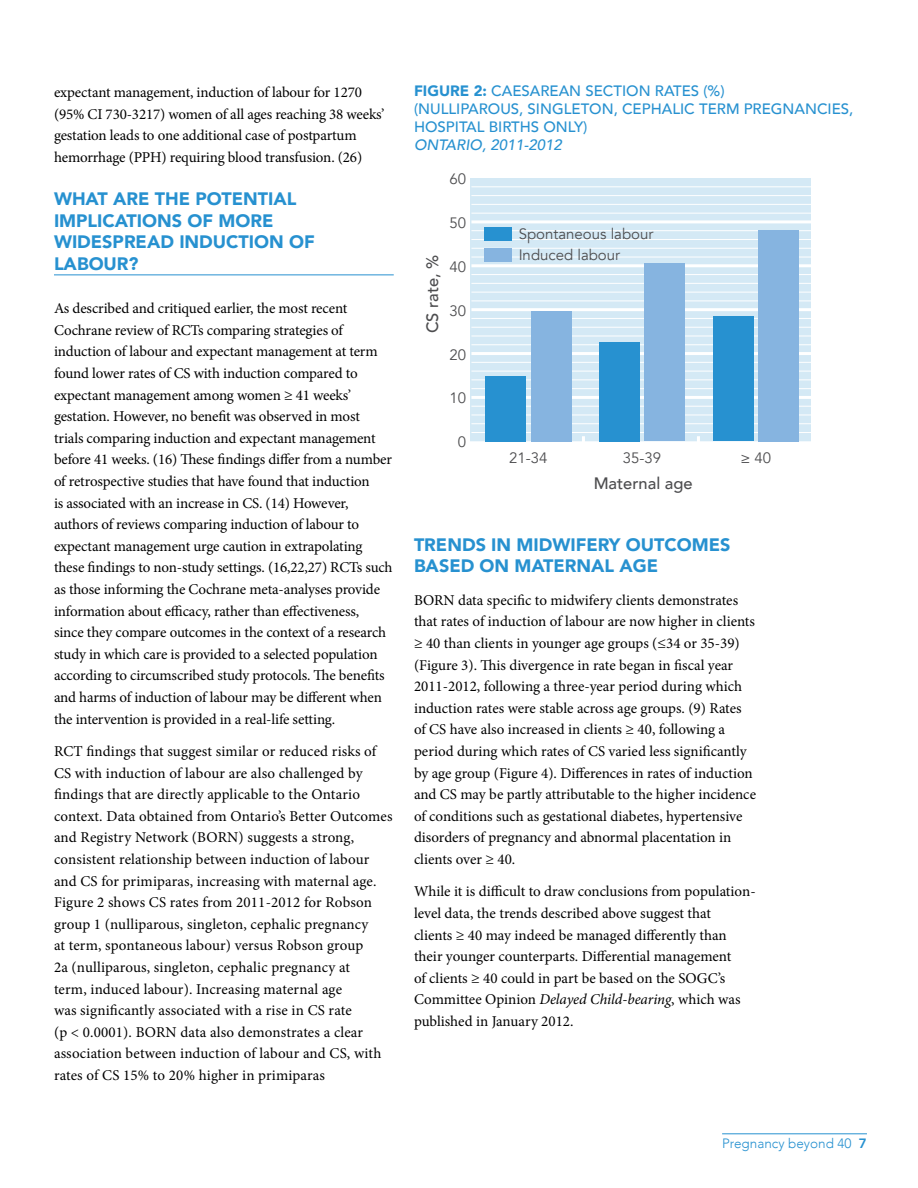
<style>
.page{position:relative;width:918px;height:1188px;background:#fff}
.page>*{position:absolute;margin:0;border:0;box-sizing:border-box;transform-origin:0 0}
.t1{font:900 18px/21.6px "Avenir";color:#2791d0}
.t2{font:500 16.5px "Avenir";color:#4d4d4f}
.t3{font:15px/21.6px "Minion Pro";letter-spacing:-.005em;color:#000}
.t4{font:500 15px/18px "Avenir";color:#2791d0}
.t5{font:15px/21px "Avenir";color:#4d4d4f}
.t6{font:italic 500 15px "Avenir";color:#2791d0}
.t7{font:300 13.5px "Avenir";color:#2791d0}
.s1{font-weight:900}
.s2{font-style:italic}
.s3{font-weight:800}
</style>
<div class="page">
<hr style="left:722px;top:1134px;width:145px;height:1px;background:#2791d0">
<hr style="left:54px;top:274px;width:340px;height:1px;background:#2791d0">
<div style="left:470px;top:178px;width:341px;height:265px;background:#d4e9f5"></div>
<hr style="left:468px;top:441px;width:345px;height:3px;background:#fff">
<svg style="left:582px;top:436px;width:3px;height:5px"></svg>
<svg style="left:697px;top:436px;width:3px;height:5px"></svg>
<hr style="left:471px;top:396px;width:342px;height:3px;background:#fff">
<hr style="left:471px;top:352px;width:342px;height:3px;background:#fff">
<hr style="left:471px;top:308px;width:342px;height:3px;background:#fff">
<hr style="left:471px;top:264px;width:342px;height:3px;background:#fff">
<hr style="left:471px;top:220px;width:342px;height:3px;background:#fff">
<hr style="left:471px;top:432px;width:342px;height:1px;background:#fff">
<hr style="left:471px;top:423px;width:342px;height:1px;background:#fff">
<hr style="left:471px;top:415px;width:342px;height:1px;background:#fff">
<hr style="left:471px;top:406px;width:342px;height:1px;background:#fff">
<hr style="left:471px;top:388px;width:342px;height:1px;background:#fff">
<hr style="left:471px;top:379px;width:342px;height:1px;background:#fff">
<hr style="left:471px;top:371px;width:342px;height:1px;background:#fff">
<hr style="left:471px;top:362px;width:342px;height:1px;background:#fff">
<hr style="left:471px;top:344px;width:342px;height:1px;background:#fff">
<hr style="left:471px;top:336px;width:342px;height:1px;background:#fff">
<hr style="left:471px;top:327px;width:342px;height:1px;background:#fff">
<hr style="left:471px;top:318px;width:342px;height:1px;background:#fff">
<hr style="left:471px;top:301px;width:342px;height:1px;background:#fff">
<hr style="left:471px;top:292px;width:342px;height:1px;background:#fff">
<hr style="left:471px;top:283px;width:342px;height:1px;background:#fff">
<hr style="left:471px;top:274px;width:342px;height:1px;background:#fff">
<hr style="left:471px;top:257px;width:342px;height:1px;background:#fff">
<hr style="left:471px;top:248px;width:342px;height:1px;background:#fff">
<hr style="left:471px;top:239px;width:342px;height:1px;background:#fff">
<hr style="left:471px;top:230px;width:342px;height:1px;background:#fff">
<hr style="left:471px;top:213px;width:342px;height:1px;background:#fff">
<hr style="left:471px;top:204px;width:342px;height:1px;background:#fff">
<hr style="left:471px;top:195px;width:342px;height:1px;background:#fff">
<hr style="left:471px;top:186px;width:342px;height:1px;background:#fff">
<div style="left:531px;top:311px;width:41px;height:130px;background:#86b4e0"></div>
<div style="left:644px;top:264px;width:41px;height:177px;background:#86b4e0"></div>
<div style="left:758px;top:230px;width:41px;height:211px;background:#86b4e0"></div>
<div style="left:485px;top:376px;width:41px;height:65px;background:#2791d0"></div>
<div style="left:599px;top:342px;width:41px;height:99px;background:#2791d0"></div>
<div style="left:713px;top:317px;width:41px;height:124px;background:#2791d0"></div>
<div style="left:485px;top:227px;width:27px;height:13px;background:#2791d0"></div>
<div style="left:485px;top:248px;width:27px;height:13px;background:#86b4e0"></div>
<p class="t3" style="left:54px;top:82px;width:332px">expectant management, induction of labour for 1270 (95% CI 730-3217) women of all ages reaching 38 weeks’ gestation leads to one additional case of postpartum hemorrhage (PPH) requiring blood transfusion. (26)</p>
<p class="t1" style="left:54px;top:188px;width:262px">WHAT ARE THE POTENTIAL<br>IMPLICATIONS OF MORE<br>WIDESPREAD INDUCTION OF<br>LABOUR?</p>
<p class="t3" style="left:54px;top:298px;width:340px">As described and critiqued earlier, the most recent Cochrane review of RCTs comparing strategies of induction of labour and expectant management at term found lower rates of CS with induction compared to expectant management among women ≥ 41 weeks’ gestation. However, no benefit was observed in most trials comparing induction and expectant management before 41 weeks. (16) These findings differ from a number of retrospective studies that have found that induction<br>is associated with an increase in CS. (14) However, authors of reviews comparing induction of labour to expectant management urge caution in extrapolating these findings to non-study settings. (16,22,27) RCTs such as those informing the Cochrane meta-analyses provide information about efficacy, rather than effectiveness, since they compare outcomes in the context of a research study in which care is provided to a selected population according to circumscribed study protocols. The benefits and harms of induction of labour may be different when the intervention is provided in a real-life setting.</p>
<p class="t3" style="left:54px;top:740px;width:340px">RCT findings that suggest similar or reduced risks of CS with induction of labour are also challenged by findings that are directly applicable to the Ontario context. Data obtained from Ontario’s Better Outcomes and Registry Network (BORN) suggests a strong, consistent relationship between induction of labour and CS for primiparas, increasing with maternal age.<br>Figure 2 shows CS rates from 2011-2012 for Robson group 1 (nulliparous, singleton, cephalic pregnancy<br>at term, spontaneous labour) versus Robson group<br>2a (nulliparous, singleton, cephalic pregnancy at<br>term, induced labour). Increasing maternal age<br>was significantly associated with a rise in CS rate<br>(p &lt; 0.0001). BORN data also demonstrates a clear association between induction of labour and CS, with rates of CS 15% to 20% higher in primiparas</p>
<p class="t4" style="left:414px;top:81px;width:441px"><span class="s1">FIGURE 2:</span> CAESAREAN SECTION RATES (%)<br>(NULLIPAROUS, SINGLETON, CEPHALIC TERM PREGNANCIES,<br>HOSPITAL BIRTHS ONLY)</p>
<p class="t6" style="left:414px;top:136px;width:149px">ONTARIO, 2011-2012</p>
<p class="t5" style="left:449px;top:169px;width:18px">60</p>
<p class="t5" style="left:449px;top:213px;width:18px">50</p>
<p class="t2" style="left:418px;top:333px;width:80px;rotate:-90deg">CS rate, %</p>
<p class="t5" style="left:449px;top:256px;width:18px">40</p>
<p class="t5" style="left:449px;top:300px;width:18px">30</p>
<p class="t5" style="left:449px;top:344px;width:18px">20</p>
<p class="t5" style="left:449px;top:388px;width:18px">10</p>
<p class="t5" style="left:458px;top:432px;width:10px">0</p>
<p class="t5" style="left:519px;top:223px;width:136px">Spontaneous labour<br>Induced labour</p>
<p class="t5" style="left:509px;top:448px;width:40px">21-34</p>
<p class="t5" style="left:623px;top:448px;width:40px">35-39</p>
<p class="t5" style="left:740px;top:448px;width:32px">≥ 40</p>
<p class="t2" style="left:594px;top:469px;width:101px">Maternal age</p>
<p class="t1" style="left:414px;top:533px;width:318px">TRENDS IN MIDWIFERY OUTCOMES<br>BASED ON MATERNAL AGE</p>
<p class="t3" style="left:414px;top:589px;width:344px">BORN data specific to midwifery clients demonstrates that rates of induction of labour are now higher in clients ≥ 40 than clients in younger age groups (≤34 or 35-39) (Figure 3). This divergence in rate began in fiscal year 2011-2012, following a three-year period during which induction rates were stable across age groups. (9) Rates of CS have also increased in clients ≥ 40, following a period during which rates of CS varied less significantly by age group (Figure 4). Differences in rates of induction and CS may be partly attributable to the higher incidence of conditions such as gestational diabetes, hypertensive disorders of pregnancy and abnormal placentation in clients over ≥ 40.</p>
<p class="t3" style="left:414px;top:881px;width:343px">While it is difficult to draw conclusions from population&shy;level data, the trends described above suggest that<br>clients ≥ 40 may indeed be managed differently than their younger counterparts. Differential management<br>of clients ≥ 40 could in part be based on the SOGC’s Committee Opinion <span class="s2">Delayed Child-bearing</span>, which was published in January 2012.</p>
<p class="t7" style="left:722px;top:1135px;width:146px">Pregnancy beyond 40 <span class="s3">7</span></p>
</div>
